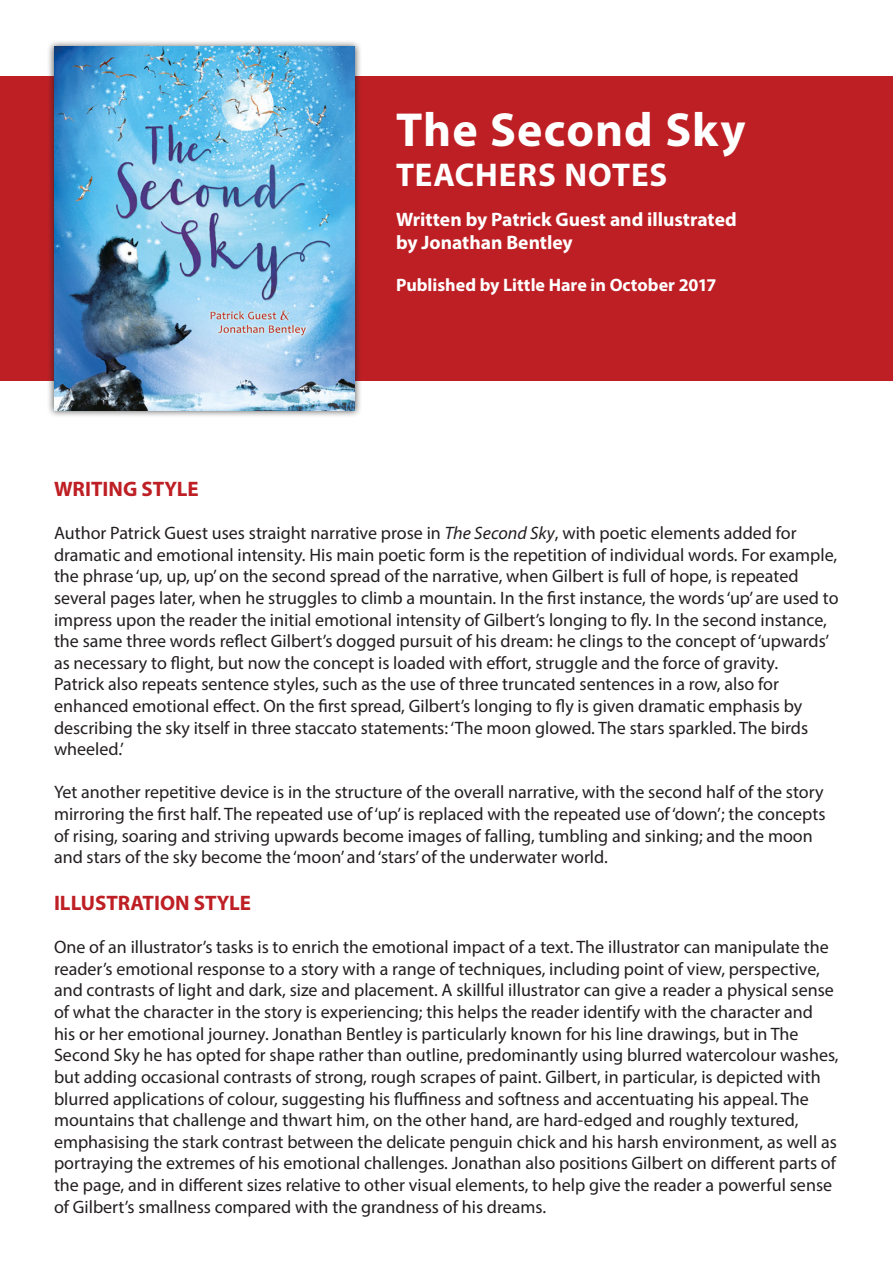
<style>
.page{position:relative;width:893px;height:1263px;background:#fff}
.page>*{position:absolute;margin:0;border:0;box-sizing:border-box;transform-origin:0 0}
.t1{font:700 48px "Myriad Pro";letter-spacing:.02em;color:#fff}
.t2{font:700 33px "Myriad Pro";letter-spacing:.025em;color:#fff}
.t3{font:700 21px "Myriad Pro";color:#be1f24}
.t4{font:700 19.5px/23.4px "Myriad Pro";color:#fff}
.t5{font:18px/21.6px "Myriad Pro";color:#231f20}
.t6{font:700 18px "Myriad Pro";color:#fff}
.s1{font-style:italic}
</style>
<div class="page">
<div style="left:0;top:77px;width:893px;height:304px;background:#be1f24"></div>
<div style="left:47px;top:40px;width:315px;height:378px;background:#231f20;opacity:.75"></div>
<img style="left:54px;top:47px;width:301px;height:364px">
<p class="t1" style="left:396px;top:98px;width:351px">The Second Sky</p>
<p class="t2" style="left:396px;top:153px;width:273px">TEACHERS NOTES</p>
<p class="t4" style="left:396px;top:207px;width:342px">Written by Patrick Guest and illustrated by Jonathan Bentley</p>
<p class="t6" style="left:396px;top:273px;width:322px">Published by Little Hare in October 2017</p>
<p class="t3" style="left:54px;top:475px;width:146px">WRITING STYLE</p>
<p class="t5" style="left:54px;top:522px;width:786px">Author Patrick Guest uses straight narrative prose in <span class="s1">The Second Sky</span>, with poetic elements added for dramatic and emotional intensity. His main poetic form is the repetition of individual words. For example, the phrase ‘up, up, up’ on the second spread of the narrative, when Gilbert is full of hope, is repeated several pages later, when he struggles to climb a mountain. In the first instance, the words ‘up’ are used to impress upon the reader the initial emotional intensity of Gilbert’s longing to fly. In the second instance, the same three words reflect Gilbert’s dogged pursuit of his dream: he clings to the concept of ‘upwards’ as necessary to flight, but now the concept is loaded with effort, struggle and the force of gravity.</p>
<p class="t5" style="left:54px;top:673px;width:756px">Patrick also repeats sentence styles, such as the use of three truncated sentences in a row, also for enhanced emotional effect. On the first spread, Gilbert’s longing to fly is given dramatic emphasis by describing the sky itself in three staccato statements: ‘The moon glowed. The stars sparkled. The birds wheeled.’</p>
<p class="t5" style="left:54px;top:781px;width:773px">Yet another repetitive device is in the structure of the overall narrative, with the second half of the story mirroring the first half. The repeated use of ‘up’ is replaced with the repeated use of ‘down’; the concepts of rising, soaring and striving upwards become images of falling, tumbling and sinking; and the moon and stars of the sky become the ‘moon’ and ‘stars’ of the underwater world.</p>
<p class="t3" style="left:54px;top:889px;width:199px">ILLUSTRATION STYLE</p>
<p class="t5" style="left:54px;top:936px;width:786px">One of an illustrator’s tasks is to enrich the emotional impact of a text. The illustrator can manipulate the reader’s emotional response to a story with a range of techniques, including point of view, perspective, and contrasts of light and dark, size and placement. A skillful illustrator can give a reader a physical sense of what the character in the story is experiencing; this helps the reader identify with the character and his or her emotional journey. Jonathan Bentley is particularly known for his line drawings, but in The Second Sky he has opted for shape rather than outline, predominantly using blurred watercolour washes, but adding occasional contrasts of strong, rough scrapes of paint. Gilbert, in particular, is depicted with blurred applications of colour, suggesting his fluffiness and softness and accentuating his appeal. The mountains that challenge and thwart him, on the other hand, are hard-edged and roughly textured, emphasising the stark contrast between the delicate penguin chick and his harsh environment, as well as portraying the extremes of his emotional challenges. Jonathan also positions Gilbert on different parts of the page, and in different sizes relative to other visual elements, to help give the reader a powerful sense of Gilbert’s smallness compared with the grandness of his dreams.</p>
</div>
